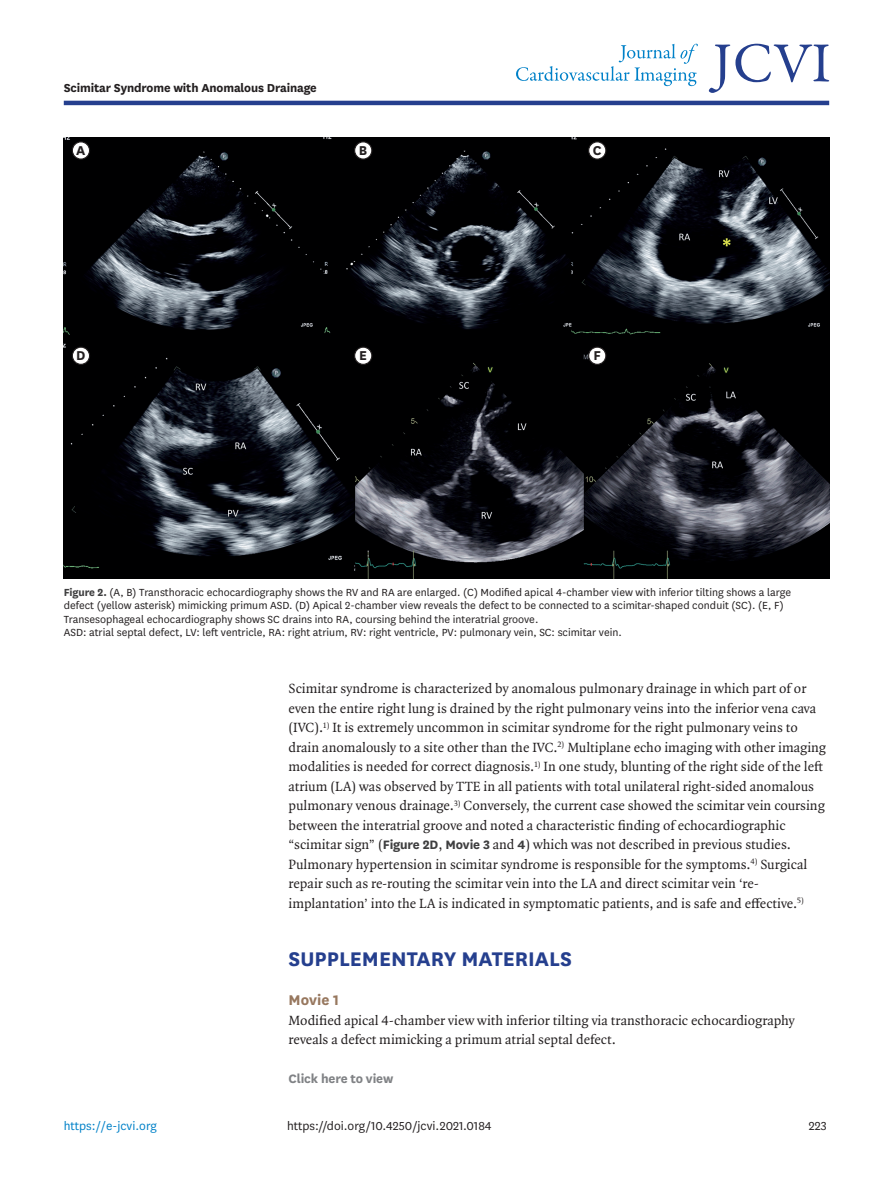
<style>
.page{position:relative;width:893px;height:1191px;background:#fff}
.page>*{position:absolute;margin:0;border:0;box-sizing:border-box;transform-origin:0 0}
.body_title1{font:700 23.1px "National";color:#253f8e}
.body_title2{font:700 16.5px "National";color:#97775e}
.t1{font:700 15px "National";color:#231f20}
.body_p{font:14.25px/19.5px "Quadraat OT";color:#231f20}
.body_p_first{font:14.25px/19.5px "Quadraat OT";color:#231f20}
.body_p-2{font:700 14.25px "National";letter-spacing:-.01em;color:#808285}
.doi_running_footer{font:13.5px "National";color:#231f20}
.alt-title-type{font:700 13.5px "National";letter-spacing:-.01em;color:#231f20}
.t2{font:13.5px "National";color:#0081c8}
.fig_caption{font:12px/13.5px "National";color:#231f20}
.s1{font-weight:700;color:#3e3e3f}
.s2{font-family:"National";font-weight:700;color:#3e3e3f}
</style>
<div class="page">
<hr style="left:64px;top:101px;width:765px;height:4px;background:#253f8e">
<svg style="left:709px;top:44px;width:120px;height:49px"></svg>
<svg style="left:516px;top:44px;width:182px;height:42px"></svg>
<img style="left:64px;top:137px;width:765px;height:441px">
<div style="left:72px;top:142px;width:18px;height:17px;background:#fff;border-radius:50%"></div>
<div style="left:72px;top:141px;width:18px;height:19px;border:1px solid #231f20;border-radius:50%"></div>
<div style="left:355px;top:142px;width:17px;height:17px;background:#fff;border-radius:50%"></div>
<div style="left:354px;top:141px;width:18px;height:19px;border:1px solid #231f20;border-radius:50%"></div>
<div style="left:589px;top:142px;width:17px;height:17px;background:#fff;border-radius:50%"></div>
<div style="left:588px;top:141px;width:18px;height:19px;border:1px solid #231f20;border-radius:50%"></div>
<div style="left:72px;top:347px;width:18px;height:17px;background:#fff;border-radius:50%"></div>
<div style="left:72px;top:346px;width:18px;height:19px;border:1px solid #231f20;border-radius:50%"></div>
<div style="left:355px;top:347px;width:17px;height:17px;background:#fff;border-radius:50%"></div>
<div style="left:354px;top:346px;width:18px;height:19px;border:1px solid #231f20;border-radius:50%"></div>
<div style="left:589px;top:347px;width:17px;height:17px;background:#fff;border-radius:50%"></div>
<div style="left:588px;top:346px;width:18px;height:19px;border:1px solid #231f20;border-radius:50%"></div>
<p class="alt-title-type" style="left:64px;top:78px;width:255px">Scimitar Syndrome with Anomalous Drainage</p>
<p class="t1" style="left:76px;top:139px;width:11px">A</p>
<p class="t1" style="left:359px;top:139px;width:10px">B</p>
<p class="t1" style="left:593px;top:139px;width:10px">C</p>
<p class="t1" style="left:76px;top:344px;width:11px">D</p>
<p class="t1" style="left:359px;top:344px;width:9px">E</p>
<p class="t1" style="left:593px;top:344px;width:9px">F</p>
<p class="fig_caption" style="left:64px;top:585px;width:729px"><span class="s1">Figure 2.</span> (A, B) Transthoracic echocardiography shows the RV and RA are enlarged. (C) Modified apical 4-chamber view with inferior tilting shows a large defect (yellow asterisk) mimicking primum ASD. (D) Apical 2-chamber view reveals the defect to be connected to a scimitar-shaped conduit (SC). (E, F)<br>Transesophageal echocardiography shows SC drains into RA, coursing behind the interatrial groove.<br>ASD: atrial septal defect, LV: left ventricle, RA: right atrium, RV: right ventricle, PV: pulmonary vein, SC: scimitar vein.</p>
<p class="body_p" style="left:289px;top:679px;width:539px">Scimitar syndrome is characterized by anomalous pulmonary drainage in which part of or even the entire right lung is drained by the right pulmonary veins into the inferior vena cava (IVC).<sup>1)</sup> It is extremely uncommon in scimitar syndrome for the right pulmonary veins to drain anomalously to a site other than the IVC.<sup>2)</sup> Multiplane echo imaging with other imaging modalities is needed for correct diagnosis.<sup>1)</sup> In one study, blunting of the right side of the left atrium (LA) was observed by TTE in all patients with total unilateral right-sided anomalous pulmonary venous drainage.<sup>3)</sup> Conversely, the current case showed the scimitar vein coursing between the interatrial groove and noted a characteristic finding of echocardiographic “scimitar sign” (<span class="s2">Figure 2D</span>, <span class="s2">Movie 3</span> and <span class="s2">4</span>) which was not described in previous studies.<br>Pulmonary hypertension in scimitar syndrome is responsible for the symptoms.<sup>4)</sup> Surgical repair such as re-routing the scimitar vein into the LA and direct scimitar vein ‘re&shy;implantation’ into the LA is indicated in symptomatic patients, and is safe and effective.<sup>5)</sup></p>
<p class="body_title1" style="left:289px;top:943px;width:285px">SUPPLEMENTARY MATERIALS</p>
<p class="body_title2" style="left:289px;top:988px;width:52px">Movie 1</p>
<p class="body_p_first" style="left:289px;top:1010px;width:508px">Modified apical 4-chamber view with inferior tilting via transthoracic echocardiography reveals a defect mimicking a primum atrial septal defect.</p>
<p class="body_p-2" style="left:289px;top:1069px;width:106px">Click here to view</p>
<p class="t2" style="left:64px;top:1116px;width:95px">https://e-jcvi.org</p>
<p class="doi_running_footer" style="left:287px;top:1116px;width:206px">https://doi.org/10.4250/jcvi.2021.0184</p>
<p class="doi_running_footer" style="left:809px;top:1116px;width:19px">223</p>
</div>
